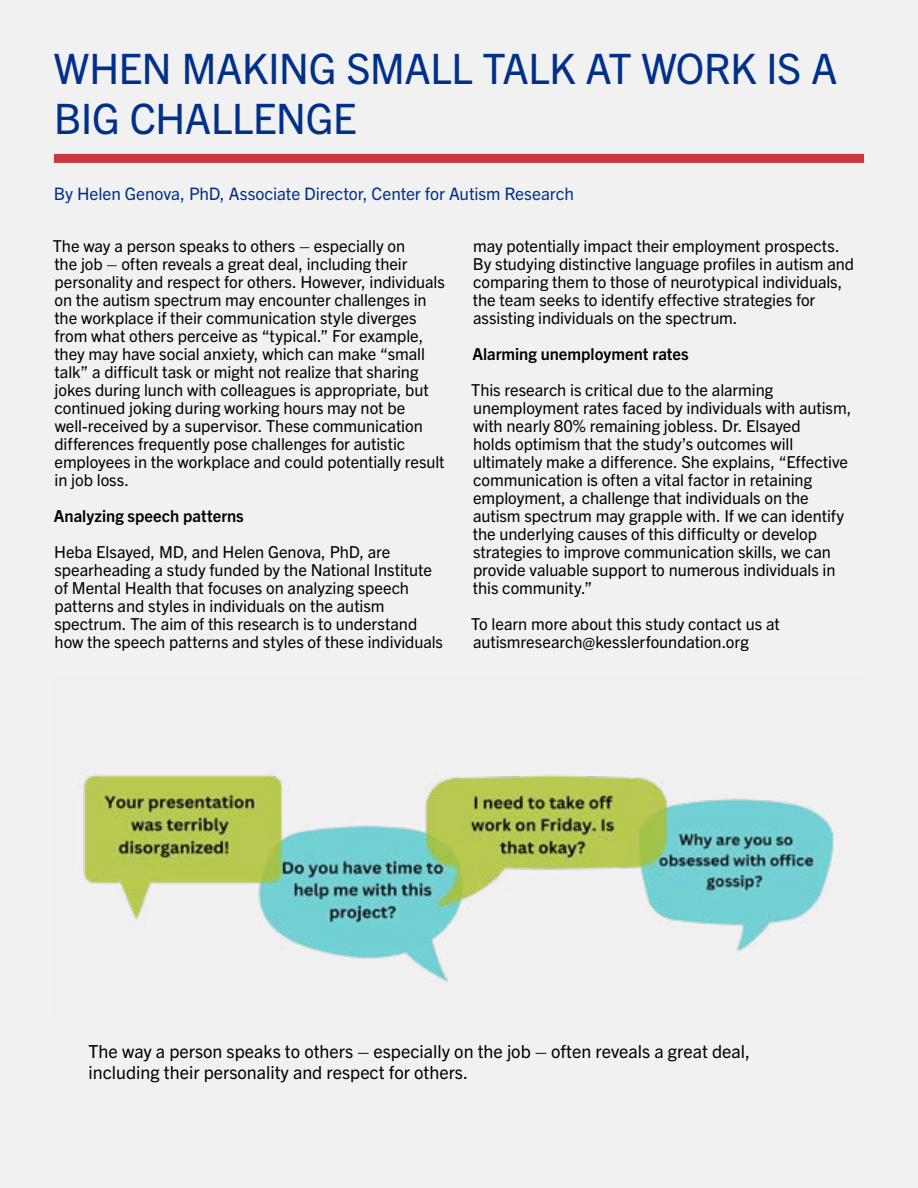
<style>
.page{position:relative;width:918px;height:1188px;background:#f1f1f2}
.page>*{position:absolute;margin:0;border:0;box-sizing:border-box;transform-origin:0 0}
.t1{font:42px/49.5px "Trade Gothic Next LT Pro";letter-spacing:-.015em;color:#003089}
.t2{font:18px/21px "Trade Gothic Next LT Pro";color:#000}
.t3{font:17.25px "Trade Gothic Next LT Pro";letter-spacing:-.005em;color:#003089}
.t4{font:16.5px/18px "Trade Gothic Next LT Pro";letter-spacing:-.005em;color:#000}
.t5{font:700 16.5px "Trade Gothic Next LT Pro";color:#000}
</style>
<div class="page">
<div style="left:54px;top:154px;width:810px;height:9px;background:#cc363d"></div>
<img style="left:83px;top:771px;width:751px;height:211px">
<h1 class="t1" style="left:54px;top:41px;width:785px">WHEN MAKING SMALL TALK AT WORK IS A<br>BIG CHALLENGE</h1>
<p class="t3" style="left:54px;top:182px;width:521px">By Helen Genova, PhD, Associate Director, Center for Autism Research</p>
<p class="t4" style="left:53px;top:236px;width:394px">The way a person speaks to others – especially on<br>the job – often reveals a great deal, including their personality and respect for others. However, individuals on the autism spectrum may encounter challenges in the workplace if their communication style diverges from what others perceive as “typical.” For example, they may have social anxiety, which can make “small talk” a difficult task or might not realize that sharing jokes during lunch with colleagues is appropriate, but continued joking during working hours may not be well-received by a supervisor. These communication differences frequently pose challenges for autistic employees in the workplace and could potentially result in job loss.</p>
<h2 class="t5" style="left:54px;top:505px;width:191px">Analyzing speech patterns</h2>
<p class="t4" style="left:54px;top:542px;width:390px">Heba Elsayed, MD, and Helen Genova, PhD, are spearheading a study funded by the National Institute of Mental Health that focuses on analyzing speech patterns and styles in individuals on the autism spectrum. The aim of this research is to understand how the speech patterns and styles of these individuals</p>
<p class="t4" style="left:473px;top:236px;width:383px">may potentially impact their employment prospects.<br>By studying distinctive language profiles in autism and comparing them to those of neurotypical individuals, the team seeks to identify effective strategies for assisting individuals on the spectrum.</p>
<h2 class="t5" style="left:472px;top:343px;width:218px">Alarming unemployment rates</h2>
<p class="t4" style="left:471px;top:380px;width:382px">This research is critical due to the alarming unemployment rates faced by individuals with autism, with nearly 80% remaining jobless. Dr. Elsayed<br>holds optimism that the study’s outcomes will ultimately make a difference. She explains, “Effective communication is often a vital factor in retaining employment, a challenge that individuals on the autism spectrum may grapple with. If we can identify the underlying causes of this difficulty or develop strategies to improve communication skills, we can provide valuable support to numerous individuals in this community.”</p>
<p class="t4" style="left:471px;top:614px;width:310px">To learn more about this study contact us at autismresearch@kesslerfoundation.org</p>
<p class="t2" style="left:89px;top:1040px;width:663px">The way a person speaks to others – especially on the job – often reveals a great deal, including their personality and respect for others.</p>
</div>
